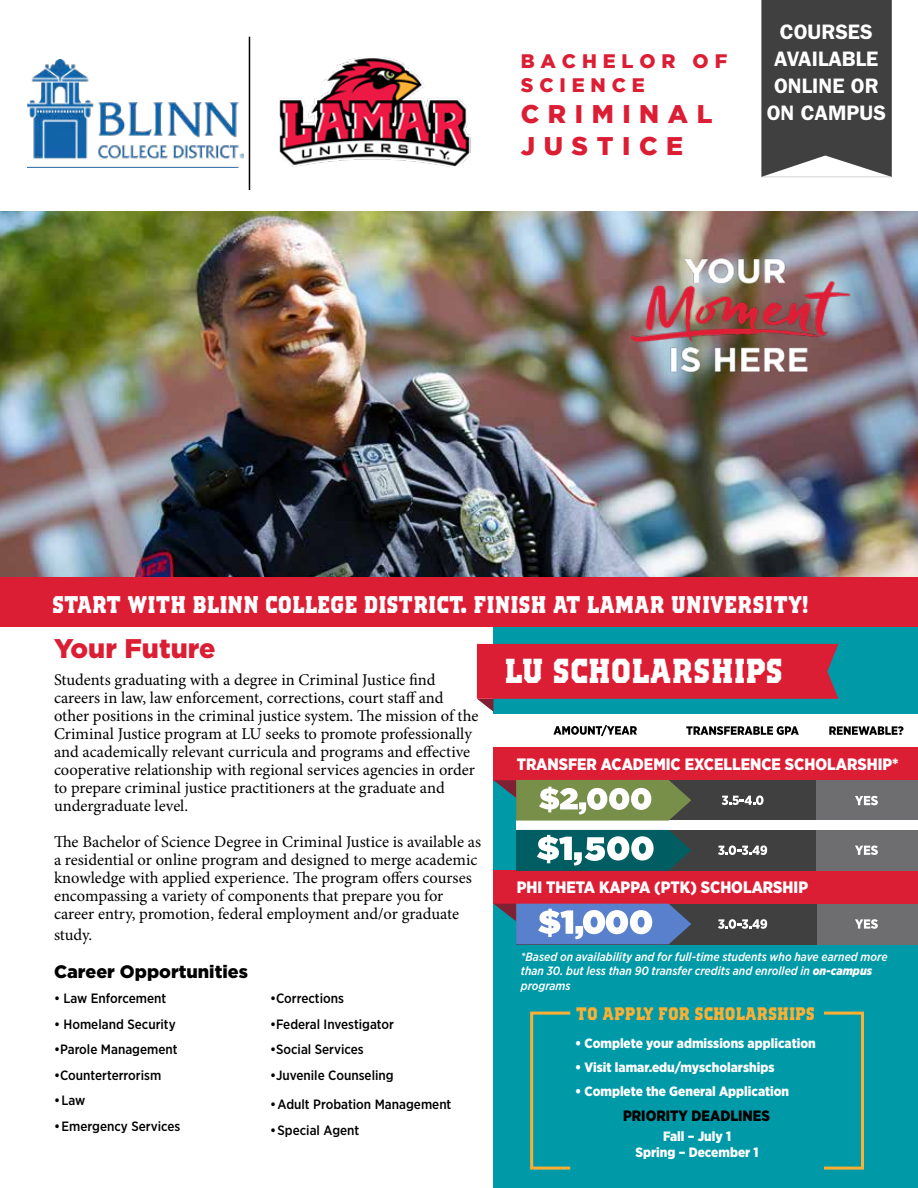
<style>
.page{position:relative;width:918px;height:1188px;background:#fff}
.page>*{position:absolute;margin:0;border:0;box-sizing:border-box;transform-origin:0 0}
.t1{font:700 34.5px "Lamar";color:#fff}
.t2{font:900 27px "Gotham";color:#dc1e35}
.t3{font:900 25.5px/31.5px "Gotham";letter-spacing:.335em;color:#dc1e35}
.t4{font:700 24px "Lamar";color:#fff}
.t5{font:600 21px/27px "ITC Franklin Gothic Std";color:#fff;text-align:center}
.t6{font:900 19.5px/23.4px "Gotham";letter-spacing:.3em;color:#dc1e35}
.t7{font:700 18px "Lamar";color:#fbb034}
.t8{font:900 18px "Gotham";color:#000}
.t9{font:16.5px/18px "Minion Pro";color:#000}
.t10{font:900 16.5px "Gotham Narrow";color:#fff}
.t11{font:900 15px "Gotham Narrow";color:#000}
.t12{font:500 13.5px "Gotham Narrow";color:#000}
.t13{font:900 13.5px/16.2px "Gotham Narrow";color:#fff;text-align:center}
.t14{font:italic 500 12px/14.4px "Gotham Narrow";color:#fff}
.s1{font-weight:900}
</style>
<div class="page">
<div style="left:494px;top:597px;width:424px;height:591px;background:#0099a8"></div>
<img style="left:0;top:212px;width:918px;height:365px">
<img style="left:278px;top:57px;width:192px;height:110px">
<hr style="left:249px;top:37px;width:1px;height:153px;background:#000">
<div style="left:0;top:577px;width:918px;height:49px;background:#dc1e35"></div>
<svg style="left:477px;top:644px;width:361px;height:68px"></svg>
<div style="left:816px;top:904px;width:102px;height:40px;background:#6e6e70"></div>
<div style="left:494px;top:714px;width:424px;height:33px;background:#fff"></div>
<div style="left:494px;top:747px;width:424px;height:33px;background:#dc1e35"></div>
<div style="left:516px;top:780px;width:300px;height:41px;background:#404040"></div>
<div style="left:816px;top:780px;width:102px;height:41px;background:#6e6e70"></div>
<div style="left:516px;top:821px;width:402px;height:9px;background:#fff"></div>
<div style="left:494px;top:871px;width:424px;height:33px;background:#dc1e35"></div>
<div style="left:516px;top:830px;width:384px;height:41px;background:#404040"></div>
<div style="left:816px;top:830px;width:102px;height:41px;background:#6e6e70"></div>
<div style="left:516px;top:904px;width:300px;height:40px;background:#404040"></div>
<svg style="left:516px;top:830px;width:175px;height:41px;background:#428286"></svg>
<svg style="left:722px;top:795px;width:42px;height:10px"></svg>
<svg style="left:855px;top:796px;width:23px;height:9px"></svg>
<svg style="left:718px;top:845px;width:49px;height:10px"></svg>
<svg style="left:718px;top:919px;width:49px;height:10px"></svg>
<svg style="left:855px;top:919px;width:23px;height:10px"></svg>
<svg style="left:855px;top:846px;width:23px;height:9px"></svg>
<svg style="left:494px;top:904px;width:197px;height:40px;background:#7699c8"></svg>
<svg style="left:494px;top:780px;width:197px;height:41px;background:#869f76"></svg>
<svg style="left:553px;top:725px;width:84px;height:11px"></svg>
<svg style="left:686px;top:726px;width:113px;height:9px"></svg>
<svg style="left:829px;top:726px;width:74px;height:9px"></svg>
<div style="left:530px;top:1012px;width:42px;height:158px;border:3px solid #fbb034"></div>
<div style="left:822px;top:1012px;width:42px;height:158px;border:3px solid #fbb034"></div>
<svg style="left:761px;top:0;width:131px;height:177px;background:#4c4c4c"></svg>
<img style="left:620px;top:246px;width:244px;height:136px">
<img style="left:27px;top:59px;width:216px;height:108px">
<p class="t6" style="left:521px;top:49px;width:208px">BACHELOR OF<br>SCIENCE</p>
<h3 class="t3" style="left:521px;top:98px;width:193px">CRIMINAL<br>JUSTICE</h3>
<p class="t5" style="left:767px;top:18px;width:121px">COURSES<br>AVAILABLE<br>ONLINE OR<br>ON CAMPUS</p>
<h3 class="t4" style="left:52px;top:590px;width:759px">START WITH BLINN COLLEGE DISTRICT. FINISH AT LAMAR UNIVERSITY!</h3>
<h2 class="t2" style="left:54px;top:630px;width:163px">Your Future</h2>
<p class="t9" style="left:54px;top:671px;width:426px">Students graduating with a degree in Criminal Justice find careers in law, law enforcement, corrections, court staff and other positions in the criminal justice system. The mission of the Criminal Justice program at LU seeks to promote professionally and academically relevant curricula and programs and effective cooperative relationship with regional services agencies in order to prepare criminal justice practitioners at the graduate and undergraduate level.</p>
<p class="t9" style="left:54px;top:833px;width:429px">The Bachelor of Science Degree in Criminal Justice is available as a residential or online program and designed to merge academic knowledge with applied experience. The program offers courses encompassing a variety of components that prepare you for career entry, promotion, federal employment and/or graduate</p>
<p class="t9" style="left:54px;top:926px;width:40px">study.</p>
<p class="t8" style="left:54px;top:959px;width:196px">Career Opportunities</p>
<p class="t12" style="left:54px;top:990px;width:114px">• Law Enforcement</p>
<p class="t12" style="left:270px;top:990px;width:75px">•Corrections</p>
<p class="t12" style="left:54px;top:1016px;width:123px">• Homeland Security</p>
<p class="t12" style="left:270px;top:1016px;width:126px">•Federal Investigator</p>
<p class="t12" style="left:54px;top:1041px;width:125px">•Parole Management</p>
<p class="t12" style="left:270px;top:1041px;width:95px">•Social Services</p>
<p class="t12" style="left:54px;top:1067px;width:109px">•Counterterrorism</p>
<p class="t12" style="left:270px;top:1067px;width:125px">•Juvenile Counseling</p>
<p class="t12" style="left:54px;top:1092px;width:33px">•Law</p>
<p class="t12" style="left:54px;top:1118px;width:128px">•Emergency Services</p>
<h1 class="t1" style="left:504px;top:650px;width:280px">LU SCHOLARSHIPS</h1>
<p class="t10" style="left:517px;top:754px;width:383px">TRANSFER ACADEMIC EXCELLENCE SCHOLARSHIP*</p>
<p class="t10" style="left:517px;top:877px;width:293px">PHI THETA KAPPA (PTK) SCHOLARSHIP</p>
<p class="t14" style="left:521px;top:949px;width:368px">*Based on availability and for full-time students who have earned more than 30. but less than 90 transfer credits and enrolled in <span class="s1">on-campus </span>programs</p>
<p class="t7" style="left:576px;top:1002px;width:241px">TO APPLY FOR SCHOLARSHIPS</p>
<p class="t13" style="left:575px;top:1035px;width:242px">• Complete your admissions application</p>
<p class="t13" style="left:575px;top:1059px;width:201px">• Visit lamar.edu/myscholarships</p>
<p class="t13" style="left:575px;top:1083px;width:216px">• Complete the General Application</p>
<p class="t11" style="left:623px;top:1106px;width:148px">PRIORITY DEADLINES</p>
<p class="t13" style="left:636px;top:1128px;width:125px">Fall – July 1<br>Spring – December 1</p>
<p class="t12" style="left:270px;top:1096px;width:183px">•Adult Probation Management</p>
<p class="t12" style="left:270px;top:1121px;width:91px">•Special Agent</p>
</div>
